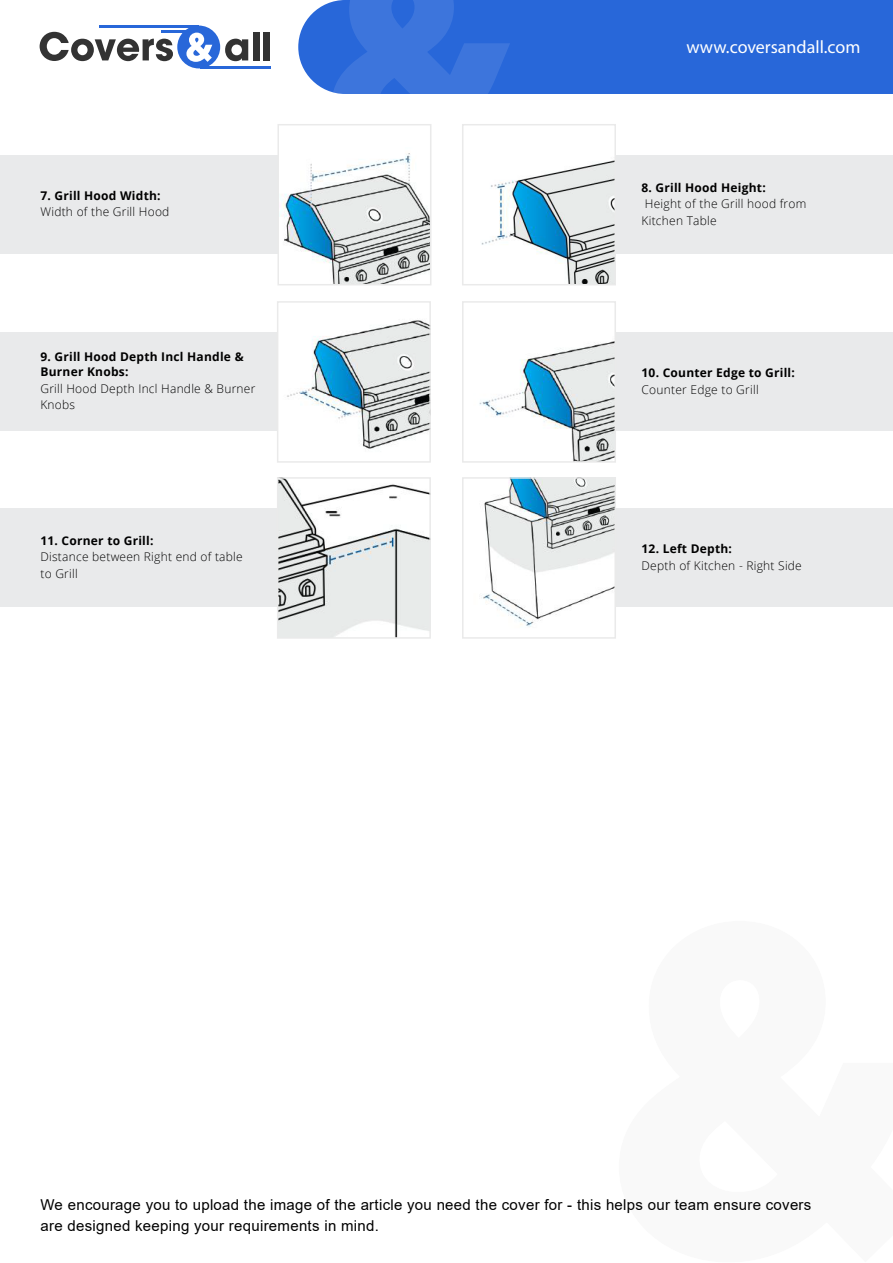
<style>
.page{position:relative;width:893px;height:1263px;background:#fff}
.page>*{position:absolute;margin:0;border:0;box-sizing:border-box;transform-origin:0 0}
.t1{font:18px "Myriad Pro";color:#fff}
.t2{font:15px/21px "Arial";letter-spacing:.02em;color:#000}
.t3{font:300 12px/16.5px "Open Sans";letter-spacing:.02em;color:#000}
.t4{font:700 12px/15px "Open Sans";letter-spacing:.02em;color:#000}
</style>
<div class="page">
<div style="left:0;top:156px;width:293px;height:98px;background:#e9eaeb"></div>
<img style="left:280px;top:153px;width:148px;height:129px">
<div style="left:277px;top:124px;width:154px;height:161px;border:2px solid #eaeaea"></div>
<div style="left:600px;top:156px;width:293px;height:98px;background:#e9eaeb"></div>
<img style="left:481px;top:156px;width:132px;height:126px">
<div style="left:462px;top:124px;width:154px;height:161px;border:2px solid #eaeaea"></div>
<div style="left:0;top:333px;width:293px;height:98px;background:#e9eaeb"></div>
<img style="left:280px;top:320px;width:148px;height:129px">
<div style="left:277px;top:301px;width:154px;height:162px;border:2px solid #eaeaea"></div>
<div style="left:0;top:509px;width:293px;height:98px;background:#e9eaeb"></div>
<img style="left:280px;top:480px;width:148px;height:156px">
<div style="left:277px;top:477px;width:154px;height:162px;border:2px solid #eaeaea"></div>
<svg style="left:40px;top:32px;width:133px;height:29px"></svg>
<svg style="left:225px;top:39px;width:23px;height:22px"></svg>
<div style="left:253px;top:32px;width:6px;height:28px;background:#333"></div>
<div style="left:264px;top:32px;width:6px;height:28px;background:#333"></div>
<hr style="left:99px;top:26px;width:100px;height:2px;background:#2867d9">
<hr style="left:161px;top:31px;width:38px;height:2px;background:#2867d9">
<hr style="left:200px;top:66px;width:70px;height:2px;background:#2867d9">
<div style="left:177px;top:26px;width:43px;height:42px;background:#2867d9;border-radius:50%"></div>
<svg style="left:186px;top:33px;width:26px;height:29px"></svg>
<div style="left:298px;top:0;width:595px;height:94px;background:#2867d9"></div>
<svg style="left:332px;top:0;width:178px;height:94px"></svg>
<div style="left:600px;top:333px;width:293px;height:98px;background:#e9eaeb"></div>
<img style="left:479px;top:333px;width:134px;height:127px">
<div style="left:462px;top:301px;width:154px;height:162px;border:2px solid #eaeaea"></div>
<div style="left:600px;top:509px;width:293px;height:98px;background:#e9eaeb"></div>
<img style="left:483px;top:480px;width:130px;height:147px">
<div style="left:462px;top:477px;width:154px;height:162px;border:2px solid #eaeaea"></div>
<p class="t4" style="left:40px;top:188px;width:122px">7. Grill Hood Width:</p>
<p class="t3" style="left:40px;top:204px;width:130px">Width of the Grill Hood</p>
<p class="t4" style="left:40px;top:349px;width:205px">9. Grill Hood Depth Incl Handle &amp;<br>Burner Knobs:</p>
<p class="t3" style="left:40px;top:380px;width:216px">Grill Hood Depth Incl Handle &amp; Burner<br>Knobs</p>
<p class="t4" style="left:40px;top:533px;width:115px">11. Corner to Grill:</p>
<p class="t3" style="left:40px;top:548px;width:204px">Distance between Right end of table to Grill</p>
<h1 class="t1" style="left:686px;top:36px;width:175px">www.coversandall.com</h1>
<p class="t4" style="left:641px;top:180px;width:126px">8. Grill Hood Height:</p>
<p class="t3" style="left:641px;top:195px;width:166px">Height of the Grill hood from<br>Kitchen Table</p>
<p class="t4" style="left:641px;top:365px;width:155px">10. Counter Edge to Grill:</p>
<p class="t3" style="left:642px;top:381px;width:119px">Counter Edge to Grill</p>
<p class="t4" style="left:641px;top:541px;width:92px">12. Left Depth:</p>
<p class="t3" style="left:641px;top:557px;width:162px">Depth of Kitchen - Right Side</p>
<p class="t2" style="left:40px;top:1194px;width:772px">We encourage you to upload the image of the article you need the cover for - this helps our team ensure covers are designed keeping your requirements in mind.</p>
</div>
